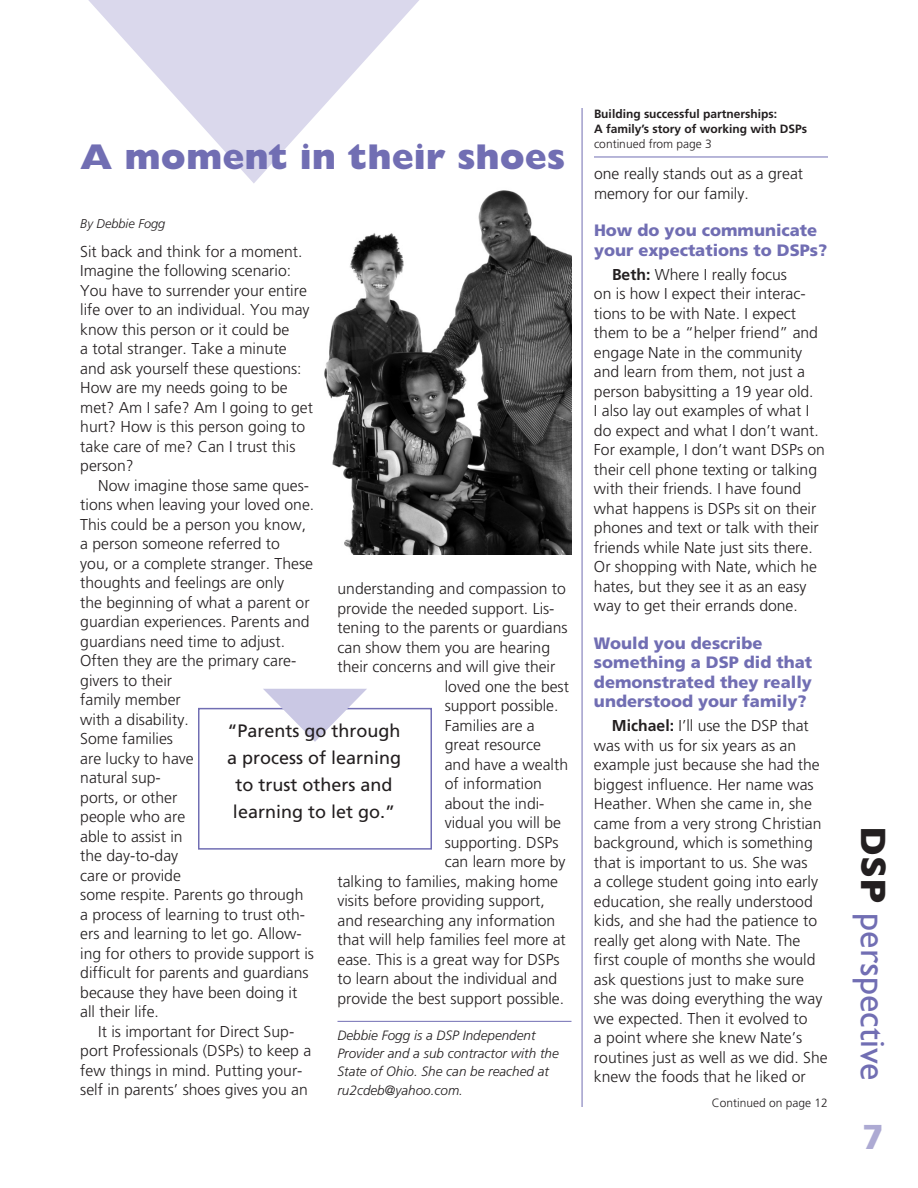
<style>
.page{position:relative;width:918px;height:1188px;background:#fff}
.page>*{position:absolute;margin:0;border:0;box-sizing:border-box;transform-origin:0 0}
.Headings_A{font:800 36px "Gill Sans";color:#716eb3}
.t1{font:36px "Gill Sans";color:#716eb3}
.t2{font:900 34.5px "Frutiger";color:#adaad3}
.pull_quote{font:18px/27px "Frutiger";color:#231f20;text-align:center}
.Heading_1{font:900 16.5px/19.5px "Frutiger";color:#716eb3}
.Body_Text{font:300 15.75px/19.5px "Frutiger";color:#231f20}
.Body_text_no_indent{font:300 15.75px/19.5px "Frutiger";color:#231f20}
.Author_Info{font:italic 300 13.5px/18px "Frutiger";color:#231f20}
.Author{font:italic 300 12.75px "Frutiger";color:#231f20}
.Cont__on_from{font:700 12px/15px "Frutiger";color:#231f20}
.Cont__on_from-2{font:300 12px "Frutiger";color:#231f20}
.s1{font-weight:300}
.s2{font-weight:700}
.s3{font-weight:700;color:#231f20}
</style>
<div class="page">
<img style="left:324px;top:190px;width:248px;height:365px">
<svg style="left:88px;top:0;width:331px;height:183px;fill:#dbd9ec"></svg>
<hr style="left:338px;top:1021px;width:234px;height:1px;background:#716eb3">
<div style="left:198px;top:708px;width:234px;height:142px;border:2px solid #716eb3"></div>
<svg style="left:263px;top:689px;width:104px;height:53px"></svg>
<hr style="left:594px;top:157px;width:234px;height:1px;background:#716eb3">
<hr style="left:582px;top:108px;width:1px;height:999px;background:#716eb3">
<p class="Headings_A" style="left:80px;top:136px;width:486px">A moment in their shoes</p>
<p class="Author" style="left:80px;top:217px;width:87px">By Debbie Fogg</p>
<p class="Body_text_no_indent" style="left:80px;top:242px;width:234px">Sit back and think for a moment.<br>Imagine the following scenario:<br>You have to surrender your entire life over to an individual. You may know this person or it could be<br>a total stranger. Take a minute and ask yourself these questions:<br>How are my needs going to be met? Am I safe? Am I going to get hurt? How is this person going to take care of me? Can I trust this person?</p>
<p class="Body_Text" style="left:80px;top:476px;width:236px;text-indent:18px">Now imagine those same ques&shy;tions when leaving your loved one.<br>This could be a person you know, a person someone referred to<br>you, or a complete stranger. These thoughts and feelings are only<br>the beginning of what a parent or guardian experiences. Parents and guardians need time to adjust.<br>Often they are the primary care&shy;givers to their<br>family member<br>with a disability.<br>Some families<br>are lucky to have<br>natural sup-<br>ports, or other<br>people who are<br>able to assist in<br>the day-to-day<br>care or provide<br>some respite. Parents go through a process of learning to trust oth&shy;ers and learning to let go. Allow&shy;ing for others to provide support is difficult for parents and guardians because they have been doing it all their life.</p>
<p class="Body_Text" style="left:80px;top:1022px;width:233px;text-align:center">It is important for Direct Sup-<br>port Professionals (DSPs) to keep a few things in mind. Putting your&shy;self in parents’ shoes gives you an</p>
<p class="Body_Text" style="left:338px;top:579px;width:230px">understanding and compassion to</p>
<p class="Body_Text" style="left:338px;top:599px;width:219px">provide the needed support. Lis-</p>
<p class="Body_Text" style="left:338px;top:618px;width:232px">tening to the parents or guardians</p>
<p class="Body_Text" style="left:338px;top:638px;width:214px">can show them you are hearing</p>
<p class="Body_Text" style="left:338px;top:657px;width:219px">their concerns and will give their</p>
<p class="Body_Text" style="left:445px;top:677px;width:126px">loved one the best</p>
<p class="Body_Text" style="left:445px;top:696px;width:115px">support possible.</p>
<p class="Body_Text" style="left:445px;top:716px;width:92px">Families are a</p>
<p class="Body_Text" style="left:445px;top:735px;width:98px">great resource</p>
<p class="Body_Text" style="left:445px;top:755px;width:125px">and have a wealth</p>
<p class="Body_Text" style="left:445px;top:774px;width:99px">of information</p>
<p class="Body_Text" style="left:445px;top:794px;width:101px">about the indi-</p>
<p class="Body_Text" style="left:445px;top:813px;width:118px">vidual you will be</p>
<p class="Body_Text" style="left:445px;top:833px;width:115px">supporting. DSPs</p>
<p class="Body_Text" style="left:445px;top:852px;width:122px">can learn more by</p>
<p class="Body_Text" style="left:338px;top:872px;width:222px">talking to families, making home</p>
<p class="Body_Text" style="left:338px;top:891px;width:209px">visits before providing support,</p>
<p class="Body_Text" style="left:338px;top:911px;width:219px">and researching any information</p>
<p class="Body_Text" style="left:338px;top:930px;width:230px">that will help families feel more at</p>
<p class="Body_Text" style="left:338px;top:950px;width:224px">ease. This is a great way for DSPs</p>
<p class="Body_Text" style="left:338px;top:969px;width:221px">to learn about the individual and</p>
<p class="Body_Text" style="left:338px;top:989px;width:228px">provide the best support possible.</p>
<p class="Author_Info" style="left:338px;top:1026px;width:223px">Debbie Fogg is a DSP Independent<br>Provider and a sub contractor with the<br>State of Ohio. She can be reached at</p>
<p class="Author_Info" style="left:338px;top:1081px;width:127px">ru2cdeb@yahoo.com.</p>
<p class="pull_quote" style="left:227px;top:717px;width:176px">“Parents go through a process of learning to trust others and learning to let go.”</p>
<p class="Cont__on_from" style="left:594px;top:106px;width:215px">Building successful partnerships:<br>A family’s story of working with DSPs <span class="s1">continued from page 3</span></p>
<p class="Body_Text" style="left:594px;top:164px;width:211px">one really stands out as a great memory for our family.</p>
<p class="Heading_1" style="left:594px;top:220px;width:235px">How do you communicate your expectations to DSPs?</p>
<p class="Body_Text" style="left:594px;top:264px;width:233px;text-indent:18px"><span class="s2">Beth:</span> Where I really focus<br>on is how I expect their interac&shy;tions to be with Nate. I expect them to be a “helper friend” and engage Nate in the community and learn from them, not just a person babysitting a 19 year old.<br>I also lay out examples of what I do expect and what I don’t want.<br>For example, I don’t want DSPs on their cell phone texting or talking with their friends. I have found what happens is DSPs sit on their phones and text or talk with their friends while Nate just sits there.<br>Or shopping with Nate, which he hates, but they see it as an easy way to get their errands done.</p>
<p class="Heading_1" style="left:594px;top:633px;width:220px">Would you describe something a DSP did that demonstrated they really understood your family?</p>
<p class="Body_Text" style="left:594px;top:716px;width:235px;text-indent:18px"><span class="s2">Michael:</span> I’ll use the DSP that was with us for six years as an example just because she had the biggest influence. Her name was<br>Heather. When she came in, she came from a very strong Christian background, which is something that is important to us. She was<br>a college student going into early education, she really understood kids, and she had the patience to really get along with Nate. The first couple of months she would ask questions just to make sure she was doing everything the way we expected. Then it evolved to<br>a point where she knew Nate’s routines just as well as we did. She knew the foods that he liked or</p>
<p class="Cont__on_from-2" style="left:712px;top:1096px;width:118px">Continued on page 12</p>
<p class="t1" style="left:895px;top:826px;width:256px;rotate:90deg"><span class="s3">DSP</span> perspective</p>
<h2 class="t2" style="left:862px;top:1116px;width:23px">7</h2>
</div>
